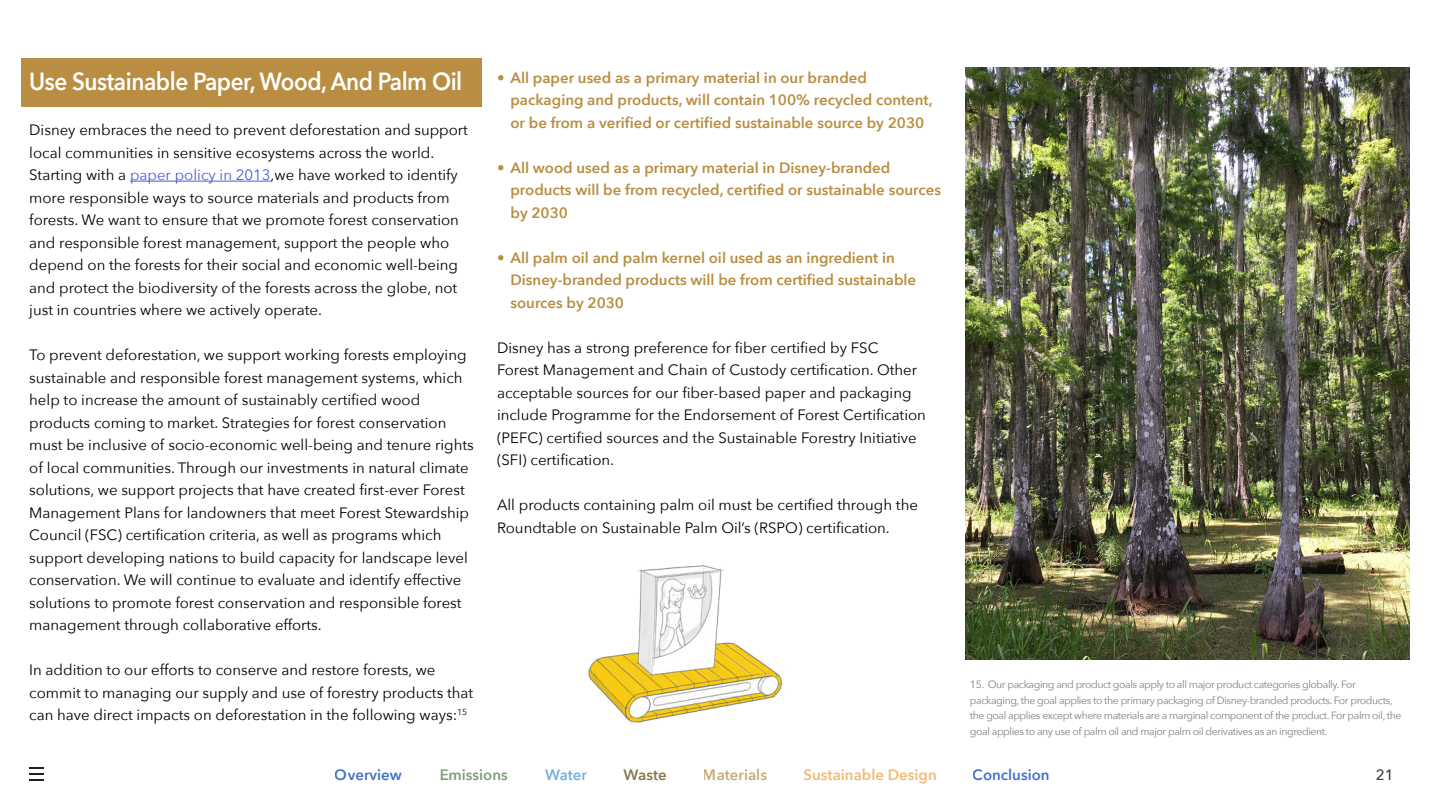
<style>
.page{position:relative;width:1440px;height:810px;background:#fff}
.page>*{position:absolute;margin:0;border:0;box-sizing:border-box;transform-origin:0 0}
.H3_Materials_Orange{font:600 24.75px "Avenir Next";letter-spacing:-.02em;color:#fff;scale:.91 1}
.t1{font:15px/22.5px "Avenir Next";color:#000}
.t2{font:600 15px/22.5px "Avenir Next";color:#b98d42}
.t3{font:600 15px "Avenir Next";color:#0043b4}
.t4{font:600 15px "Avenir Next";color:#f0a242}
.t5{font:600 15px "Avenir Next";color:#517d4a}
.t6{font:600 15px "Avenir Next";letter-spacing:-.005em;color:#4495d3}
.t7{font:600 15px "Avenir Next";color:#5f4a17}
.t8{font:500 15px "Avenir Next";color:#000}
.t9{font:10.5px/15.8px "Avenir Next";letter-spacing:-.04em;color:#808080}
.s1{color:#4f5cd6}
</style>
<div class="page">
<svg style="left:29px;top:767px;width:15px;height:13px"></svg>
<div style="left:22px;top:58px;width:460px;height:49px;background:#b98d42"></div>
<hr style="left:130px;top:181px;width:141px;height:1px;background:#4f5cd6">
<img style="left:588px;top:563px;width:194px;height:161px">
<img style="left:965px;top:68px;width:444px;height:592px">
<p class="H3_Materials_Orange" style="left:29px;top:60px;width:477px">Use Sustainable Paper, Wood, And Palm Oil</p>
<p class="t1" style="left:29px;top:118px;width:440px">Disney embraces the need to prevent deforestation and support local communities in sensitive ecosystems across the world.<br>Starting with a <span class="s1">paper policy in 2013</span>,we have worked to identify more responsible ways to source materials and products from forests. We want to ensure that we promote forest conservation and responsible forest management, support the people who depend on the forests for their social and economic well-being and protect the biodiversity of the forests across the globe, not just in countries where we actively operate.</p>
<p class="t1" style="left:29px;top:343px;width:446px">To prevent deforestation, we support working forests employing sustainable and responsible forest management systems, which help to increase the amount of sustainably certified wood products coming to market. Strategies for forest conservation must be inclusive of socio-economic well-being and tenure rights of local communities. Through our investments in natural climate solutions, we support projects that have created first-ever Forest Management Plans for landowners that meet Forest Stewardship Council (FSC) certification criteria, as well as programs which support developing nations to build capacity for landscape level conservation. We will continue to evaluate and identify effective solutions to promote forest conservation and responsible forest management through collaborative efforts.</p>
<p class="t1" style="left:29px;top:658px;width:446px">In addition to our efforts to conserve and restore forests, we commit to managing our supply and use of forestry products that can have direct impacts on deforestation in the following ways:<sup>15</sup></p>
<p class="t2" style="left:511px;top:66px;width:424px;text-indent:-14px">• All paper used as a primary material in our branded packaging and products, will contain 100% recycled content, or be from a verified or certified sustainable source by 2030</p>
<p class="t2" style="left:511px;top:156px;width:432px;text-indent:-14px">• All wood used as a primary material in Disney-branded products will be from recycled, certified or sustainable sources by 2030</p>
<p class="t2" style="left:511px;top:246px;width:407px;text-indent:-14px">• All palm oil and palm kernel oil used as an ingredient in<br>Disney-branded products will be from certified sustainable sources by 2030</p>
<p class="t1" style="left:497px;top:335px;width:430px">Disney has a strong preference for fiber certified by FSC<br>Forest Management and Chain of Custody certification. Other acceptable sources for our fiber-based paper and packaging include Programme for the Endorsement of Forest Certification (PEFC) certified sources and the Sustainable Forestry Initiative (SFI) certification.</p>
<p class="t1" style="left:497px;top:493px;width:423px">All products containing palm oil must be certified through the<br>Roundtable on Sustainable Palm Oil’s (RSPO) certification.</p>
<p class="t9" style="left:970px;top:676px;width:433px">15. Our packaging and product goals apply to all major product categories globally. For packaging, the goal applies to the primary packaging of Disney-branded products. For products, the goal applies except where materials are a marginal component of the product. For palm oil, the goal applies to any use of palm oil and major palm oil derivatives as an ingredient.</p>
<p class="t3" style="left:335px;top:762px;width:68px">Overview</p>
<p class="t5" style="left:439px;top:762px;width:70px">Emissions</p>
<p class="t6" style="left:545px;top:762px;width:43px">Water</p>
<p class="t7" style="left:624px;top:762px;width:45px">Waste</p>
<p class="t2" style="left:703px;top:763px;width:66px">Materials</p>
<p class="t4" style="left:804px;top:762px;width:135px">Sustainable Design</p>
<p class="t3" style="left:973px;top:762px;width:78px">Conclusion</p>
<p class="t8" style="left:1376px;top:762px;width:19px">21</p>
</div>
